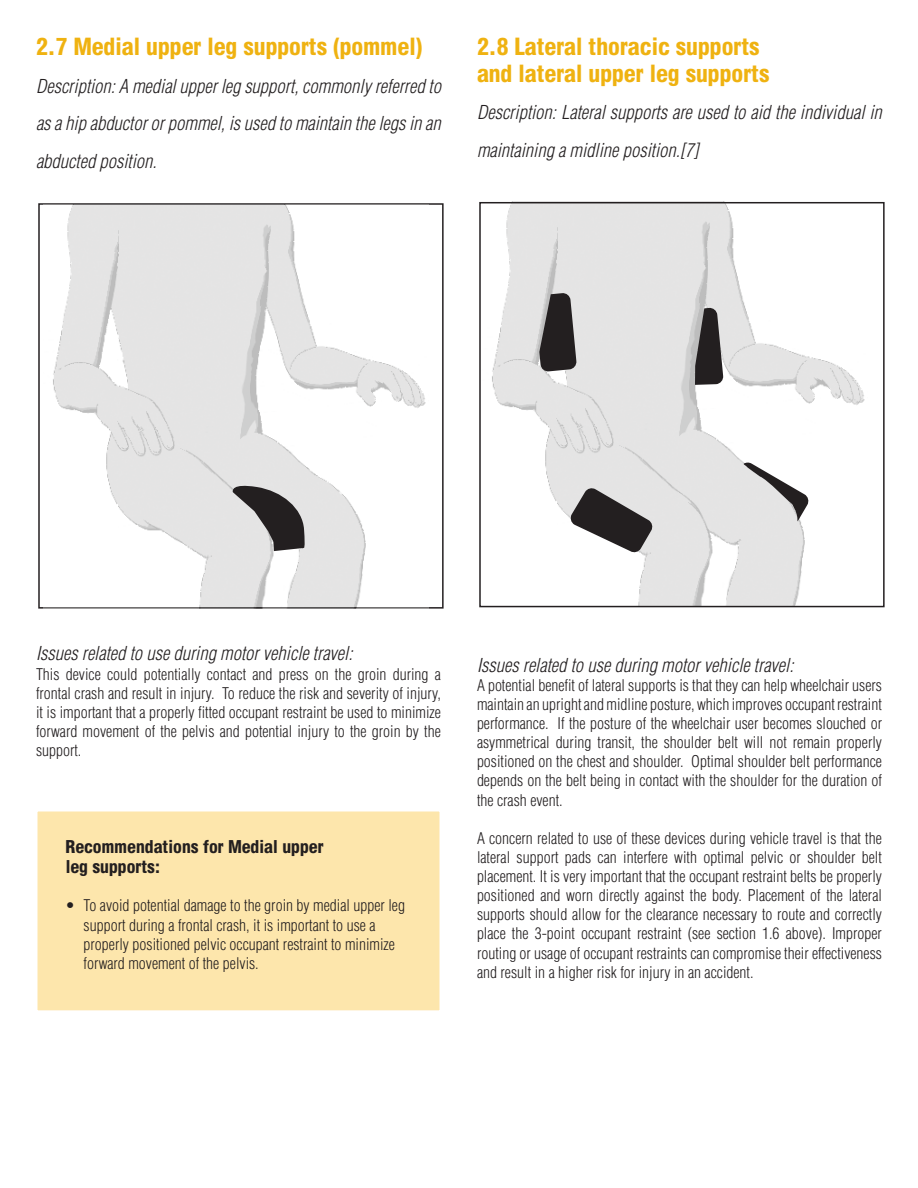
<style>
.page{position:relative;width:918px;height:1188px;background:#fff}
.page>*{position:absolute;margin:0;border:0;box-sizing:border-box;transform-origin:0 0}
.t1{font:23.7px "Helvetica LTMM 600 467";color:#efb211}
.t2{font:23.7px "Helvetica LTMM 600 600";color:#efb211}
.t3{font:italic 300 condensed 18.75px/37.5px "Helvetica";color:#231f20;text-align:justify}
.t4{font:17.7px/20.7px "Helvetica LTMM 600 467";color:#231f20}
.t5{font:300 condensed 15.75px/19.2px "Helvetica";color:#231f20;text-align:justify}
.s1{font-family:"Helvetica LTMM 600 401"}
.s2{font-family:"Helvetica LTMM 534 1000"}
.s3{font-family:"Helvetica LTMM 600 600"}
.s4{font-family:"Helvetica LTMM 534 800"}
.s5{font-family:"Helvetica LTMM 667 201"}
.s6{font-family:"Helvetica LTMM 534 667"}
.s7{font-family:"Helvetica LTMM 667 334"}
.s8{font-family:"Helvetica LTMM 600 334"}
.s9{font-family:"Helvetica LTMM 667 267"}
.s10{font-family:"Helvetica LTMM 600 467"}
</style>
<div class="page">
<img style="left:44px;top:204px;width:385px;height:404px">
<svg style="left:229px;top:482px;width:76px;height:70px;background:#8b898a"></svg>
<div style="left:37px;top:811px;width:403px;height:200px;background:#fde6ac"></div>
<div style="left:36px;top:810px;width:405px;height:202px;border:2px solid #fff"></div>
<img style="left:492px;top:201px;width:373px;height:403px">
<svg style="left:570px;top:487px;width:83px;height:66px"></svg>
<svg style="left:743px;top:462px;width:66px;height:61px"></svg>
<svg style="left:539px;top:293px;width:38px;height:79px;background:#514e4f"></svg>
<svg style="left:695px;top:308px;width:29px;height:77px;background:#535051"></svg>
<div style="left:479px;top:202px;width:406px;height:405px;border:2px solid #231f20"></div>
<h1 class="t1" style="left:36px;top:32px;width:388px"><span class="s1">2</span><span class="s2">.</span><span class="s1">7</span> <span class="s3">Me</span>d<span class="s4">i</span><span class="s3">a</span><span class="s4">l</span> upp<span class="s3">e</span><span class="s5">r</span> <span class="s4">l</span><span class="s3">e</span>g <span class="s1">s</span>uppo<span class="s5">r</span><span class="s6">t</span><span class="s1">s</span> <span class="s7">(</span>po<span class="s8">mm</span><span class="s3">e</span><span class="s4">l</span><span class="s7">)</span></h1>
<p class="t3" style="left:36px;top:67px;width:407px">Description: A medial upper leg support, commonly referred to as a hip abductor or pommel, is used to maintain the legs in an abducted position.</p>
<h1 class="t2" style="left:477px;top:32px;width:284px"><span class="s1">2</span><span class="s2">.</span><span class="s1">8</span> <span class="s9">L</span>a<span class="s6">t</span>e<span class="s5">r</span>a<span class="s4">l</span> <span class="s6">t</span><span class="s10">ho</span><span class="s5">r</span>ac<span class="s4">i</span>c <span class="s1">s</span><span class="s10">uppo</span><span class="s5">r</span><span class="s6">t</span><span class="s1">s</span></h1>
<h1 class="t1" style="left:477px;top:59px;width:294px"><span class="s3">a</span>nd <span class="s4">l</span><span class="s3">a</span><span class="s6">t</span><span class="s3">e</span><span class="s5">r</span><span class="s3">a</span><span class="s4">l</span> upp<span class="s3">e</span><span class="s5">r</span> <span class="s4">l</span><span class="s3">e</span>g <span class="s1">s</span>uppo<span class="s5">r</span><span class="s6">t</span><span class="s1">s</span></h1>
<p class="t3" style="left:477px;top:94px;width:406px">Description: Lateral supports are used to aid the individual in maintaining a midline position.[7]</p>
<p class="t3" style="left:36px;top:635px;width:318px">Issues related to use during motor vehicle travel:</p>
<p class="t5" style="left:36px;top:664px;width:407px">This device could potentially contact and press on the groin during a frontal crash and result in injury. To reduce the risk and severity of injury, it is important that a properly fitted occupant restraint be used to minimize forward movement of the pelvis and potential injury to the groin by the support.</p>
<p class="t4" style="left:66px;top:835px;width:259px"><span class="s7">R</span><span class="s3">ec</span>o<span class="s8">mm</span><span class="s3">e</span>nd<span class="s3">a</span><span class="s6">t</span><span class="s4">i</span>on<span class="s1">s</span> <span class="s2">f</span>o<span class="s5">r</span> <span class="s3">Me</span>d<span class="s4">i</span><span class="s3">a</span><span class="s4">l</span> upp<span class="s3">e</span><span class="s5">r </span><span class="s4">l</span><span class="s3">e</span>g <span class="s1">s</span>uppo<span class="s5">r</span><span class="s6">t</span><span class="s1">s</span><span class="s4">:</span></p>
<p class="t5" style="left:84px;top:896px;width:323px;text-align:left;text-indent:-18px">• To avoid potential damage to the groin by medial upper leg support during a frontal crash, it is important to use a properly positioned pelvic occupant restraint to minimize forward movement of the pelvis.</p>
<p class="t3" style="left:477px;top:646px;width:318px">Issues related to use during motor vehicle travel:</p>
<p class="t5" style="left:477px;top:675px;width:407px">A potential benefit of lateral supports is that they can help wheelchair users maintain an upright and midline posture, which improves occupant restraint performance. If the posture of the wheelchair user becomes slouched or asymmetrical during transit, the shoulder belt will not remain properly positioned on the chest and shoulder. Optimal shoulder belt performance depends on the belt being in contact with the shoulder for the duration of the crash event.</p>
<p class="t5" style="left:477px;top:828px;width:407px">A concern related to use of these devices during vehicle travel is that the lateral support pads can interfere with optimal pelvic or shoulder belt placement. It is very important that the occupant restraint belts be properly positioned and worn directly against the body. Placement of the lateral supports should allow for the clearance necessary to route and correctly place the 3-point occupant restraint (see section 1.6 above). Improper routing or usage of occupant restraints can compromise their effectiveness and result in a higher risk for injury in an accident.</p>
</div>
